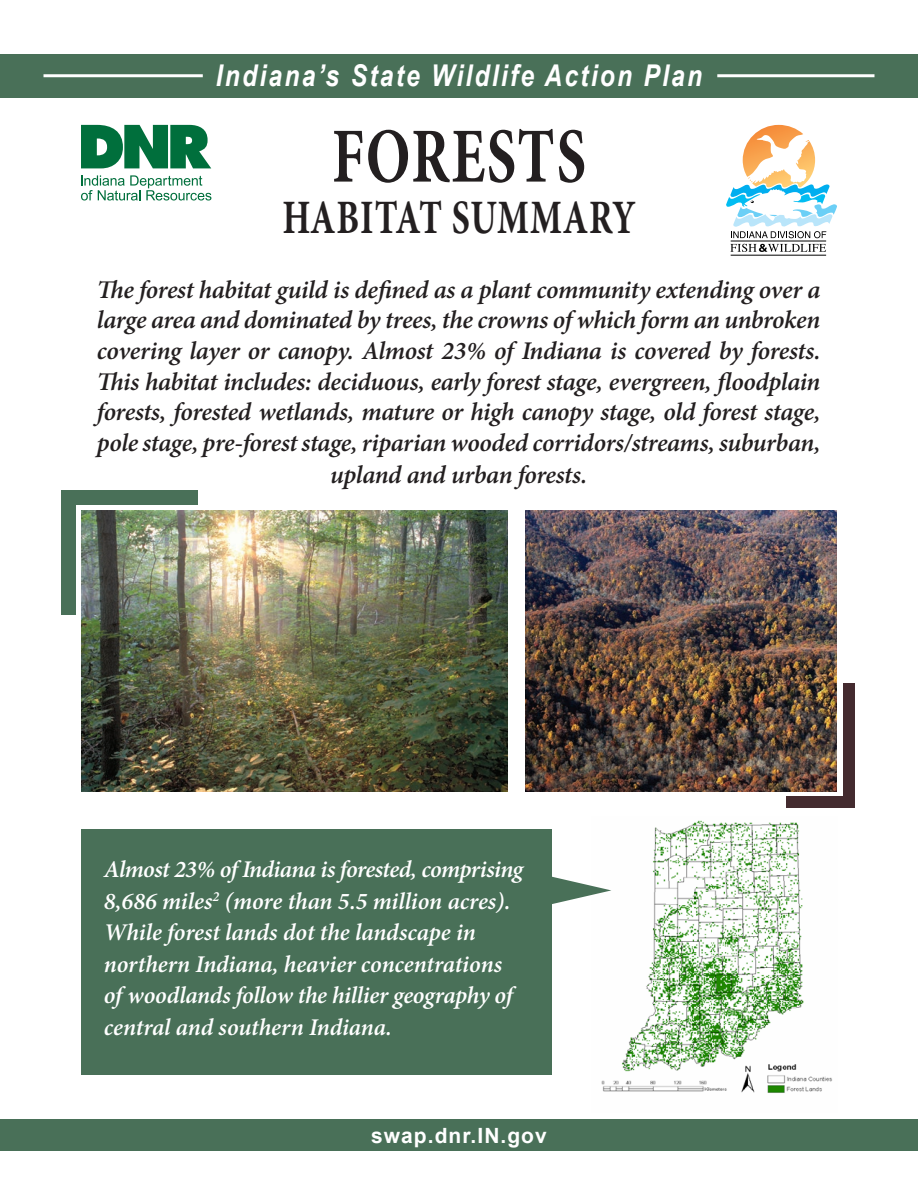
<style>
.page{position:relative;width:918px;height:1188px;background:#fff}
.page>*{position:absolute;margin:0;border:0;box-sizing:border-box;transform-origin:0 0}
.t1{font:700 78px "Minion Pro";letter-spacing:.025em;color:#231f20;scale:.75 1}
.t2{font:700 48px "Minion Pro";letter-spacing:.02em;color:#231f20;scale:.75 1}
.t3{font:italic 700 30px "Arial Narrow";letter-spacing:.075em;color:#fff}
.t4{font:italic 600 25.5px/30.9px "Minion Pro";letter-spacing:-.015em;color:#231f20;text-align:center}
.t5{font:italic 600 24px/31.5px "Minion Pro";letter-spacing:-.01em;color:#fff}
.t6{font:700 21px "Arial";letter-spacing:.05em;color:#fff}
</style>
<div class="page">
<div style="left:0;top:1120px;width:918px;height:31px;background:#497058"></div>
<div style="left:0;top:54px;width:918px;height:44px;background:#497058"></div>
<hr style="left:44px;top:74px;width:159px;height:3px;background:#fff">
<hr style="left:717px;top:74px;width:158px;height:3px;background:#fff">
<div style="left:786px;top:683px;width:69px;height:125px;background:#442b2f"></div>
<div style="left:774px;top:665px;width:69px;height:131px;background:#fff"></div>
<div style="left:62px;top:490px;width:136px;height:125px;background:#497058"></div>
<div style="left:76px;top:506px;width:137px;height:124px;background:#fff"></div>
<svg style="left:81px;top:125px;width:130px;height:43px"></svg>
<svg style="left:81px;top:175px;width:130px;height:26px"></svg>
<hr style="left:731px;top:255px;width:95px;height:1px;background:#000">
<hr style="left:731px;top:241px;width:95px;height:1px;background:#000">
<svg style="left:730px;top:244px;width:96px;height:8px"></svg>
<svg style="left:726px;top:125px;width:111px;height:113px"></svg>
<img style="left:601px;top:820px;width:231px;height:273px">
<svg style="left:552px;top:874px;width:59px;height:33px"></svg>
<div style="left:82px;top:829px;width:470px;height:246px;background:#497058"></div>
<img style="left:82px;top:510px;width:425px;height:281px">
<img style="left:526px;top:510px;width:311px;height:281px">
<p class="t3" style="left:216px;top:53px;width:488px">Indiana’s State Wildlife Action Plan</p>
<p class="t1" style="left:332px;top:102px;width:341px">FORESTS</p>
<p class="t2" style="left:282px;top:183px;width:472px">HABITAT SUMMARY</p>
<p class="t4" style="left:97px;top:274px;width:725px">The forest habitat guild is defined as a plant community extending over a large area and dominated by trees, the crowns of which form an unbroken covering layer or canopy. Almost 23% of Indiana is covered by forests.<br>This habitat includes: deciduous, early forest stage, evergreen, floodplain forests, forested wetlands, mature or high canopy stage, old forest stage, pole stage, pre-forest stage, riparian wooded corridors/streams, suburban, upland and urban forests.</p>
<p class="t5" style="left:104px;top:853px;width:421px">Almost 23% of Indiana is forested, comprising 8,686 miles<sup>2</sup> (more than 5.5 million acres).<br>While forest lands dot the landscape in northern Indiana, heavier concentrations of woodlands follow the hillier geography of central and southern Indiana.</p>
<p class="t6" style="left:371px;top:1121px;width:177px">swap.dnr.IN.gov</p>
</div>
